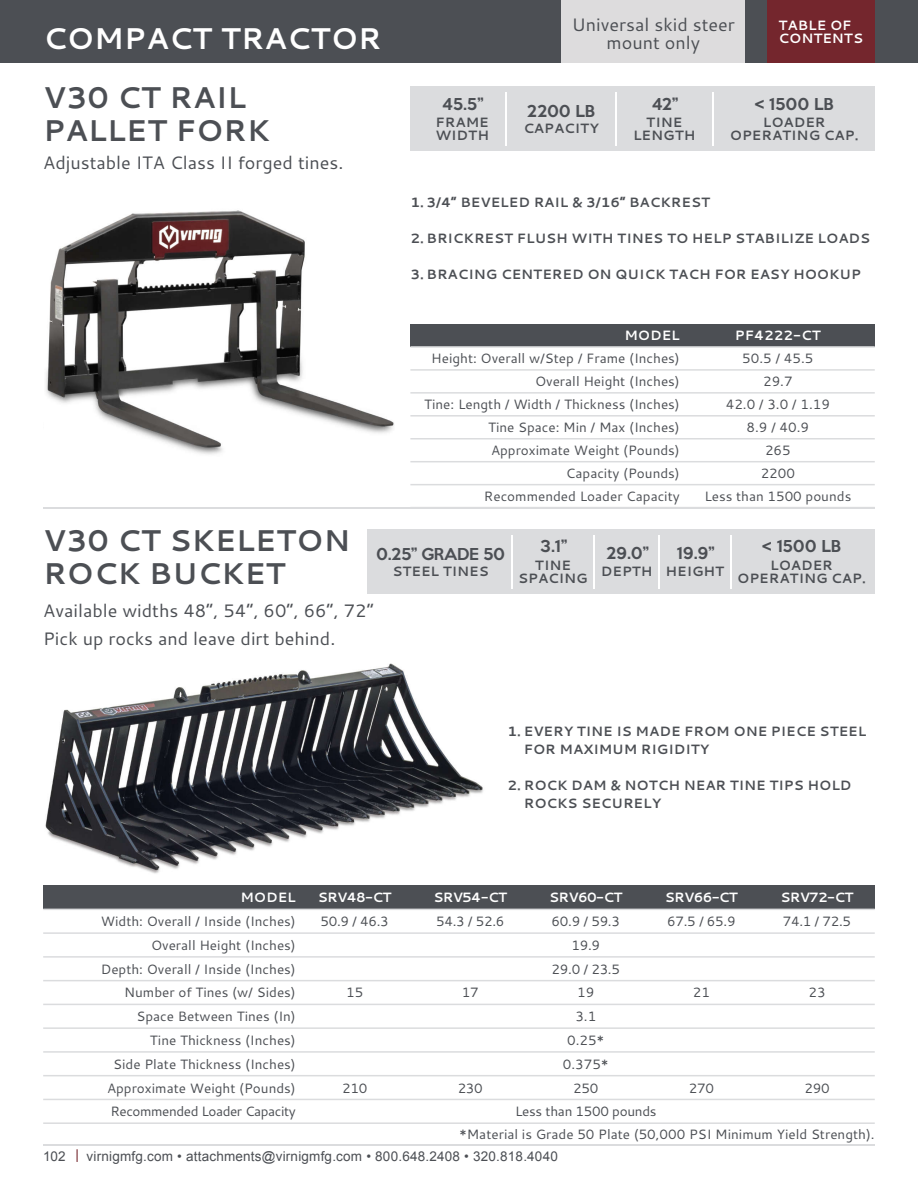
<style>
.page{position:relative;width:918px;height:1188px;background:#fff}
.page>*{position:absolute;margin:0;border:0;box-sizing:border-box;transform-origin:0 0}
.t1{font:700 30px/33.2px "Cantarell";color:#4c4f54}
.t2{font:700 30px "Cantarell";color:#fff}
.t3{font:18px/28.2px "Cantarell";color:#4c4f54}
.t4{font:500 15px "Keep Calm";letter-spacing:-.02em;color:#4c4f54}
.t5{font:13.5px "Cantarell";color:#4c4f54}
.t6{font:700 13.5px/13.5px "Cantarell";color:#4c4f54;text-align:center}
.t7{font:700 13.5px/13.5px "Cantarell";color:#fff}
.t8{font:13.5px "Arial";letter-spacing:.015em;color:#4c4f54}
.t9{font:13.5px "Cantarell";letter-spacing:-.03em;color:#4c4f54}
.t10{font:13.5px "Cantarell";letter-spacing:-.02em;color:#4c4f54}
.s1{color:#74262c}
</style>
<div class="page">
<svg style="left:43px;top:663px;width:454px;height:223px"></svg>
<svg style="left:46px;top:210px;width:348px;height:245px"></svg>
<div style="left:410px;top:86px;width:465px;height:65px;background:#dbdcde"></div>
<div style="left:367px;top:529px;width:508px;height:65px;background:#dbdcde"></div>
<hr style="left:712px;top:92px;width:1px;height:54px;background:#fff">
<hr style="left:730px;top:535px;width:2px;height:54px;background:#fff">
<hr style="left:615px;top:92px;width:2px;height:54px;background:#fff">
<hr style="left:511px;top:535px;width:1px;height:54px;background:#fff">
<hr style="left:594px;top:535px;width:1px;height:54px;background:#fff">
<hr style="left:658px;top:535px;width:2px;height:54px;background:#fff">
<hr style="left:505px;top:92px;width:2px;height:54px;background:#fff">
<hr style="left:43px;top:507px;width:832px;height:1px;background:#dbdcde">
<div style="left:410px;top:324px;width:465px;height:23px;background:#4c4f54"></div>
<hr style="left:410px;top:346px;width:465px;height:2px;background:#dbdcde">
<hr style="left:410px;top:369px;width:465px;height:2px;background:#dbdcde">
<hr style="left:410px;top:392px;width:465px;height:2px;background:#dbdcde">
<hr style="left:410px;top:415px;width:465px;height:2px;background:#dbdcde">
<hr style="left:410px;top:438px;width:465px;height:2px;background:#dbdcde">
<hr style="left:410px;top:461px;width:465px;height:1px;background:#dbdcde">
<hr style="left:410px;top:484px;width:465px;height:1px;background:#dbdcde">
<div style="left:43px;top:886px;width:832px;height:23px;background:#4c4f54"></div>
<hr style="left:43px;top:909px;width:832px;height:1px;background:#dbdcde">
<hr style="left:43px;top:932px;width:832px;height:2px;background:#dbdcde">
<hr style="left:43px;top:956px;width:832px;height:2px;background:#dbdcde">
<hr style="left:43px;top:980px;width:832px;height:1px;background:#dbdcde">
<hr style="left:43px;top:1004px;width:832px;height:1px;background:#dbdcde">
<hr style="left:43px;top:1027px;width:832px;height:2px;background:#dbdcde">
<hr style="left:43px;top:1051px;width:832px;height:2px;background:#dbdcde">
<hr style="left:43px;top:1075px;width:832px;height:1px;background:#dbdcde">
<hr style="left:43px;top:1099px;width:832px;height:1px;background:#dbdcde">
<hr style="left:43px;top:1122px;width:832px;height:2px;background:#dbdcde">
<div style="left:0;top:0;width:918px;height:63px;background:#4c4f54"></div>
<div style="left:767px;top:0;width:108px;height:63px;background:#74262d"></div>
<div style="left:562px;top:0;width:183px;height:63px;background:#dddcdd"></div>
<hr style="left:43px;top:1145px;width:832px;height:1px;background:#dbdcde">
<h2 class="t3" style="left:572px;top:15px;width:164px;line-height:18px;text-align:center">Universal skid steer mount only</h2>
<h1 class="t2" style="left:43px;top:18px;width:340px">COMPACT TRACTOR</h1>
<p class="t7" style="left:779px;top:18px;width:86px">TABLE OF<br>CONTENTS</p>
<h1 class="t1" style="left:43px;top:80px;width:228px">V30 CT RAIL<br>PALLET FORK</h1>
<h2 class="t3" style="left:43px;top:148px;width:302px">Adjustable ITA Class II forged tines.</h2>
<h1 class="t1" style="left:43px;top:523px;width:308px">V30 CT SKELETON<br>ROCK BUCKET</h1>
<p class="t4" style="left:443px;top:91px;width:42px">45.5”</p>
<p class="t6" style="left:435px;top:115px;width:55px;text-align:left">FRAME<br>WIDTH</p>
<p class="t4" style="left:527px;top:98px;width:70px">2200 LB</p>
<p class="t6" style="left:523px;top:121px;width:77px">CAPACITY</p>
<p class="t4" style="left:652px;top:91px;width:28px">42”</p>
<p class="t6" style="left:633px;top:115px;width:64px">TINE<br>LENGTH</p>
<p class="t4" style="left:755px;top:91px;width:81px">&lt; 1500 LB</p>
<p class="t6" style="left:730px;top:115px;width:130px">LOADER<br>OPERATING CAP.</p>
<p class="t6" style="left:410px;top:195px;width:301px">1. 3/4” BEVELED RAIL &amp; 3/16” BACKREST</p>
<p class="t6" style="left:410px;top:231px;width:461px">2. BRICKREST FLUSH WITH TINES TO HELP STABILIZE LOADS</p>
<p class="t6" style="left:410px;top:267px;width:452px">3. BRACING CENTERED ON QUICK TACH FOR EASY HOOKUP</p>
<p class="t7" style="left:624px;top:329px;width:57px">MODEL</p>
<p class="t7" style="left:735px;top:329px;width:88px">PF4222-CT</p>
<p class="t5" style="left:431px;top:349px;width:250px">Height: Overall w/Step / Frame (Inches)</p>
<p class="t5" style="left:742px;top:349px;width:73px">50.5 / 45.5</p>
<p class="t5" style="left:535px;top:372px;width:146px">Overall Height (Inches)</p>
<p class="t5" style="left:763px;top:372px;width:31px">29.7</p>
<p class="t5" style="left:424px;top:395px;width:257px">Tine: Length / Width / Thickness (Inches)</p>
<p class="t5" style="left:726px;top:395px;width:106px">42.0 / 3.0 / 1.19</p>
<p class="t5" style="left:488px;top:418px;width:193px">Tine Space: Min / Max (Inches)</p>
<p class="t5" style="left:747px;top:418px;width:64px">8.9 / 40.9</p>
<p class="t5" style="left:491px;top:441px;width:190px">Approximate Weight (Pounds)</p>
<p class="t5" style="left:765px;top:441px;width:27px">265</p>
<p class="t5" style="left:566px;top:464px;width:115px">Capacity (Pounds)</p>
<p class="t5" style="left:761px;top:464px;width:36px">2200</p>
<p class="t5" style="left:484px;top:487px;width:197px">Recommended Loader Capacity</p>
<p class="t5" style="left:704px;top:487px;width:149px">Less than 1500 pounds</p>
<p class="t4" style="left:376px;top:541px;width:130px">0.25” GRADE 50</p>
<p class="t6" style="left:392px;top:564px;width:98px">STEEL TINES</p>
<p class="t4" style="left:540px;top:534px;width:29px">3.1”</p>
<p class="t6" style="left:518px;top:558px;width:71px">TINE<br>SPACING</p>
<p class="t4" style="left:606px;top:540px;width:44px">29.0”</p>
<p class="t6" style="left:601px;top:565px;width:53px">DEPTH</p>
<p class="t4" style="left:677px;top:540px;width:39px">19.9”</p>
<p class="t6" style="left:666px;top:565px;width:60px">HEIGHT</p>
<p class="t4" style="left:762px;top:534px;width:81px">&lt; 1500 LB</p>
<p class="t6" style="left:737px;top:558px;width:130px">LOADER<br>OPERATING CAP.</p>
<h2 class="t3" style="left:43px;top:596px;width:332px">Available widths 48”, 54”, 60”, 66”, 72”<br>Pick up rocks and leave dirt behind.</h2>
<p class="t6" style="left:524px;top:722px;width:344px;line-height:18px;text-align:left;text-indent:-16px">1. EVERY TINE IS MADE FROM ONE PIECE STEEL<br>FOR MAXIMUM RIGIDITY</p>
<p class="t6" style="left:524px;top:776px;width:329px;line-height:18px;text-align:left;text-indent:-16px">2. ROCK DAM &amp; NOTCH NEAR TINE TIPS HOLD<br>ROCKS SECURELY</p>
<p class="t7" style="left:240px;top:891px;width:57px">MODEL</p>
<p class="t7" style="left:318px;top:891px;width:75px">SRV48-CT</p>
<p class="t7" style="left:433px;top:891px;width:75px">SRV54-CT</p>
<p class="t7" style="left:549px;top:891px;width:75px">SRV60-CT</p>
<p class="t7" style="left:665px;top:891px;width:75px">SRV66-CT</p>
<p class="t7" style="left:780px;top:891px;width:75px">SRV72-CT</p>
<p class="t5" style="left:101px;top:912px;width:197px">Width: Overall / Inside (Inches)</p>
<p class="t5" style="left:320px;top:912px;width:70px">50.9 / 46.3</p>
<p class="t5" style="left:436px;top:912px;width:70px">54.3 / 52.6</p>
<p class="t5" style="left:552px;top:912px;width:70px">60.9 / 59.3</p>
<p class="t5" style="left:667px;top:912px;width:70px">67.5 / 65.9</p>
<p class="t5" style="left:783px;top:912px;width:70px">74.1 / 72.5</p>
<p class="t5" style="left:151px;top:936px;width:146px">Overall Height (Inches)</p>
<p class="t5" style="left:572px;top:936px;width:30px">19.9</p>
<p class="t5" style="left:101px;top:960px;width:197px">Depth: Overall / Inside (Inches)</p>
<p class="t5" style="left:552px;top:960px;width:70px">29.0 / 23.5</p>
<p class="t5" style="left:124px;top:983px;width:173px">Number of Tines (w/ Sides)</p>
<p class="t5" style="left:346px;top:983px;width:19px">15</p>
<p class="t5" style="left:462px;top:983px;width:19px">17</p>
<p class="t5" style="left:577px;top:983px;width:19px">19</p>
<p class="t5" style="left:693px;top:983px;width:19px">21</p>
<p class="t5" style="left:808px;top:983px;width:19px">23</p>
<p class="t5" style="left:137px;top:1007px;width:161px">Space Between Tines (In)</p>
<p class="t5" style="left:575px;top:1007px;width:22px">3.1</p>
<p class="t5" style="left:150px;top:1031px;width:147px">Tine Thickness (Inches)</p>
<p class="t5" style="left:567px;top:1031px;width:39px">0.25*</p>
<p class="t5" style="left:113px;top:1055px;width:184px">Side Plate Thickness (Inches)</p>
<p class="t5" style="left:563px;top:1055px;width:47px">0.375*</p>
<p class="t5" style="left:107px;top:1078px;width:190px">Approximate Weight (Pounds)</p>
<p class="t5" style="left:342px;top:1078px;width:27px">210</p>
<p class="t5" style="left:458px;top:1078px;width:27px">230</p>
<p class="t5" style="left:573px;top:1078px;width:27px">250</p>
<p class="t5" style="left:689px;top:1078px;width:27px">270</p>
<p class="t5" style="left:804px;top:1078px;width:27px">290</p>
<p class="t9" style="left:110px;top:1102px;width:187px">Recommended Loader Capacity</p>
<p class="t10" style="left:515px;top:1102px;width:143px">Less than 1500 pounds</p>
<p class="t5" style="left:459px;top:1124px;width:417px">*Material is Grade 50 Plate (50,000 PSI Minimum Yield Strength).</p>
<p class="t8" style="left:43px;top:1147px;width:516px">102 <span class="s1">|</span> virnigmfg.com • attachments@virnigmfg.com • 800.648.2408 • 320.818.4040</p>
</div>
